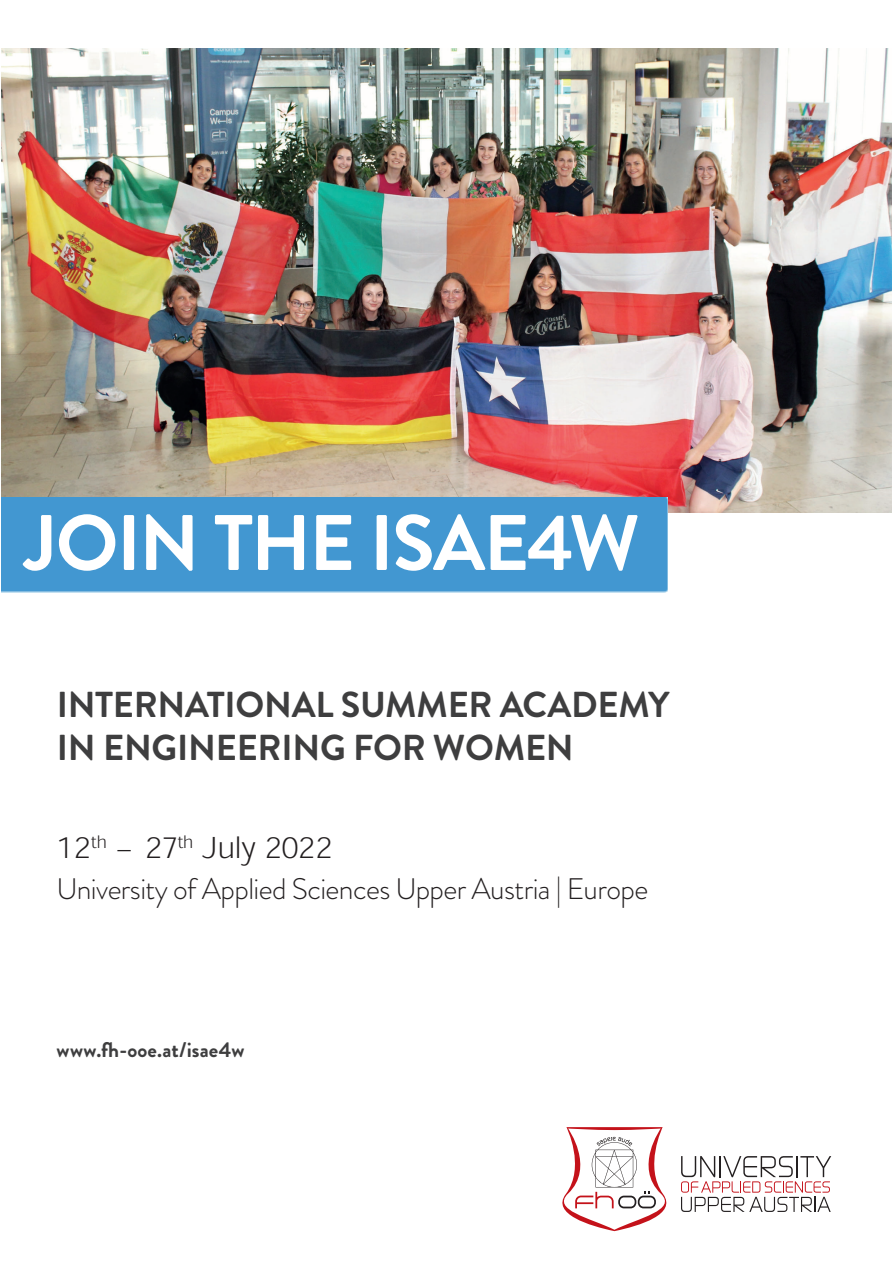
<style>
.page{position:relative;width:893px;height:1263px;background:#fff}
.page>*{position:absolute;margin:0;border:0;box-sizing:border-box;transform-origin:0 0}
.t1{font:700 78.45px "Brandon Grotesque";letter-spacing:-.025em;color:#fff}
.t2{font:700 36px/43.3px "Brandon Grotesque";letter-spacing:-.01em;color:#3e3e3f}
.t3{font:300 29.7px "Brandon Grotesque";letter-spacing:-.02em;color:#231f20}
.t4{font:29.7px "Adobe Gothic Std Light KS Cms UHC H";letter-spacing:-.02em;color:#231f20}
.t5{font:700 21.15px "Brandon Grotesque";letter-spacing:.005em;color:#3e3e3f}
</style>
<div class="page">
<svg style="left:562px;top:1127px;width:269px;height:104px"></svg>
<img style="left:1px;top:48px;width:890px;height:464px">
<div style="left:1px;top:497px;width:667px;height:96px;background:#4297d1"></div>
<h1 class="t1" style="left:24px;top:514px;width:617px">JOIN THE ISAE4W</h1>
<p class="t2" style="left:57px;top:688px;width:614px">INTERNATIONAL SUMMER ACADEMY<br>IN ENGINEERING FOR WOMEN</p>
<p class="t4" style="left:57px;top:836px;width:278px">12<sup>th</sup> - 27<sup>th</sup> July 2022</p>
<p class="t3" style="left:57px;top:872px;width:593px">University of Applied Sciences Upper Austria | Europe</p>
<p class="t5" style="left:57px;top:1042px;width:189px">www.fh-ooe.at/isae4w</p>
</div>
